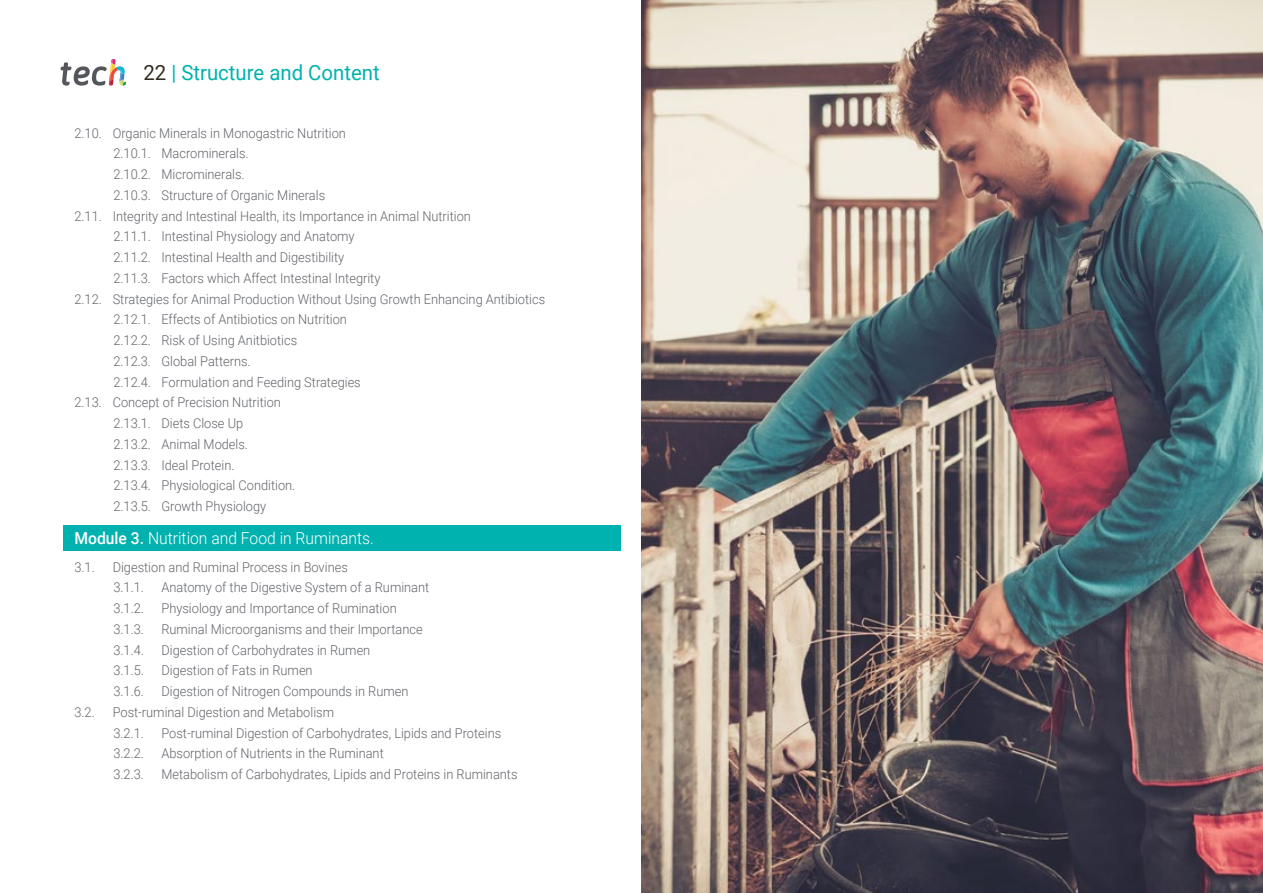
<style>
.page{position:relative;width:1263px;height:893px;background:#fff}
.page>*{position:absolute;margin:0;border:0;box-sizing:border-box;transform-origin:0 0}
.t1{font:21px "Roboto";color:#00b2af}
.t2{font:300 16.5px "Roboto";color:#fff;scale:.95 1}
.t3{font:300 13.5px/20.7px "Roboto";color:#61646a;scale:.95 1}
.s1{color:#312e20}
.s2{font-weight:500}
</style>
<div class="page">
<div style="left:63px;top:526px;width:558px;height:25px;background:#00b2af"></div>
<img style="left:641px;top:0;width:622px;height:893px">
<svg style="left:61px;top:59px;width:65px;height:27px"></svg>
<h1 class="t1" style="left:144px;top:57px;width:238px"><span class="s1">22</span> | Structure and Content</h1>
<p class="t3" style="left:74px;top:122px;width:287px">2.10. Organic Minerals in Monogastric Nutrition</p>
<p class="t3" style="left:113px;top:143px;width:144px">2.10.1. Macrominerals.</p>
<p class="t3" style="left:113px;top:164px;width:140px">2.10.2. Microminerals.</p>
<p class="t3" style="left:113px;top:184px;width:224px">2.10.3. Structure of Organic Minerals</p>
<p class="t3" style="left:74px;top:205px;width:419px">2.11. Integrity and Intestinal Health, its Importance in Animal Nutrition</p>
<p class="t3" style="left:113px;top:226px;width:255px">2.11.1. Intestinal Physiology and Anatomy</p>
<p class="t3" style="left:113px;top:247px;width:245px">2.11.2. Intestinal Health and Digestibility</p>
<p class="t3" style="left:113px;top:267px;width:283px">2.11.3. Factors which Affect Intestinal Integrity</p>
<p class="t3" style="left:74px;top:288px;width:497px">2.12. Strategies for Animal Production Without Using Growth Enhancing Antibiotics</p>
<p class="t3" style="left:113px;top:309px;width:247px">2.12.1. Effects of Antibiotics on Nutrition</p>
<p class="t3" style="left:113px;top:330px;width:195px">2.12.2. Risk of Using Anitbiotics</p>
<p class="t3" style="left:113px;top:350px;width:146px">2.12.3. Global Patterns.</p>
<p class="t3" style="left:113px;top:371px;width:262px">2.12.4. Formulation and Feeding Strategies</p>
<p class="t3" style="left:74px;top:392px;width:219px">2.13. Concept of Precision Nutrition</p>
<p class="t3" style="left:113px;top:413px;width:138px">2.13.1. Diets Close Up</p>
<p class="t3" style="left:113px;top:433px;width:143px">2.13.2. Animal Models.</p>
<p class="t3" style="left:113px;top:454px;width:129px">2.13.3. Ideal Protein.</p>
<p class="t3" style="left:113px;top:475px;width:193px">2.13.4. Physiological Condition.</p>
<p class="t3" style="left:113px;top:496px;width:162px">2.13.5. Growth Physiology</p>
<p class="t2" style="left:74px;top:527px;width:317px"><span class="s2">Module 3.</span> Nutrition and Food in Ruminants.</p>
<p class="t3" style="left:74px;top:556px;width:23px">3.1.</p>
<p class="t3" style="left:113px;top:556px;width:249px">Digestion and Ruminal Process in Bovines<br>3.1.1.</p>
<p class="t3" style="left:161px;top:577px;width:283px">Anatomy of the Digestive System of a Ruminant</p>
<p class="t3" style="left:113px;top:597px;width:34px">3.1.2.</p>
<p class="t3" style="left:161px;top:597px;width:249px">Physiology and Importance of Rumination</p>
<p class="t3" style="left:113px;top:618px;width:34px">3.1.3.</p>
<p class="t3" style="left:161px;top:618px;width:276px">Ruminal Microorganisms and their Importance</p>
<p class="t3" style="left:113px;top:639px;width:34px">3.1.4.</p>
<p class="t3" style="left:161px;top:639px;width:221px">Digestion of Carbohydrates in Rumen</p>
<p class="t3" style="left:113px;top:660px;width:34px">3.1.5.</p>
<p class="t3" style="left:161px;top:660px;width:161px">Digestion of Fats in Rumen</p>
<p class="t3" style="left:113px;top:680px;width:34px">3.1.6.</p>
<p class="t3" style="left:161px;top:680px;width:261px">Digestion of Nitrogen Compounds in Rumen</p>
<p class="t3" style="left:74px;top:701px;width:23px">3.2.</p>
<p class="t3" style="left:113px;top:701px;width:235px">Post-ruminal Digestion and Metabolism<br>3.2.1.</p>
<p class="t3" style="left:161px;top:722px;width:359px">Post-ruminal Digestion of Carbohydrates, Lipids and Proteins</p>
<p class="t3" style="left:113px;top:743px;width:34px">3.2.2.</p>
<p class="t3" style="left:161px;top:743px;width:236px">Absorption of Nutrients in the Ruminant</p>
<p class="t3" style="left:113px;top:763px;width:34px">3.2.3.</p>
<p class="t3" style="left:161px;top:763px;width:376px">Metabolism of Carbohydrates, Lipids and Proteins in Ruminants</p>
</div>
